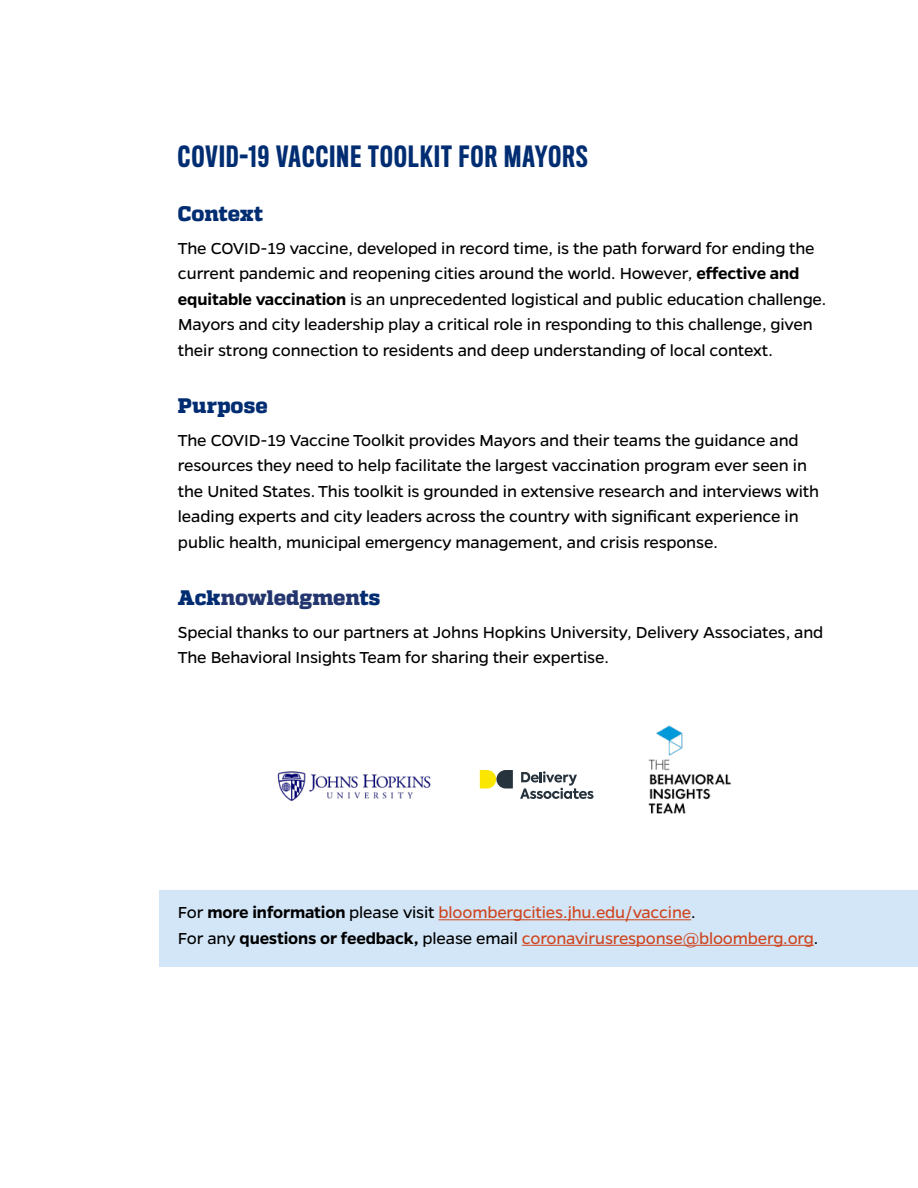
<style>
.page{position:relative;width:918px;height:1188px;background:#fff}
.page>*{position:absolute;margin:0;border:0;box-sizing:border-box;transform-origin:0 0}
.t1{font:500 27px "Titling Gothic FB Comp";letter-spacing:.05em;color:#002d72}
.t2{font:800 21px "Quadon";letter-spacing:-.005em;color:#23356e}
.t3{font:800 21px "Quadon";letter-spacing:.005em;color:#002d72}
.t4{font:18px/25.5px "Gentona";letter-spacing:-.01em;color:#000}
.t5{font:18px/25.5px "Gentona";letter-spacing:-.01em;color:#cf4520}
.s1{font-weight:600}
.s2{color:#002d72}
.s3{color:#000}
.s4{font-weight:600;color:#000}
</style>
<div class="page">
<div style="left:160px;top:890px;width:758px;height:76px;background:#d2e6f7"></div>
<hr style="left:439px;top:919px;width:252px;height:1px;background:#cf4520">
<hr style="left:522px;top:945px;width:292px;height:1px;background:#cf4520">
<svg style="left:480px;top:770px;width:33px;height:18px"></svg>
<svg style="left:520px;top:771px;width:74px;height:28px"></svg>
<img style="left:648px;top:725px;width:84px;height:89px">
<img style="left:277px;top:771px;width:154px;height:31px">
<h1 class="t1" style="left:178px;top:141px;width:411px">COVID-19 VACCINE TOOLKIT FOR MAYORS</h1>
<p class="t3" style="left:178px;top:201px;width:87px">Context</p>
<p class="t4" style="left:178px;top:235px;width:650px">The COVID-19 vaccine, developed in record time, is the path forward for ending the current pandemic and reopening cities around the world. However, <span class="s1">effective and equitable vaccination</span> is an unprecedented logistical and public education challenge.<br>Mayors and city leadership play a critical role in responding to this challenge, given their strong connection to residents and deep understanding of local context.</p>
<p class="t3" style="left:178px;top:393px;width:91px">Purpose</p>
<p class="t4" style="left:178px;top:427px;width:643px">The COVID-19 Vaccine Toolkit provides Mayors and their teams the guidance and resources they need to help facilitate the largest vaccination program ever seen in the United States. This toolkit is grounded in extensive research and interviews with leading experts and city leaders across the country with significant experience in public health, municipal emergency management, and crisis response.</p>
<p class="t2" style="left:178px;top:585px;width:204px"><span class="s2">Ack</span>nowledgmen<span class="s2">ts</span></p>
<p class="t4" style="left:178px;top:619px;width:647px">Special thanks to our partners at Johns Hopkins University, Delivery Associates, and<br>The Behavioral Insights Team for sharing their expertise.</p>
<p class="t5" style="left:178px;top:900px;width:642px"><span class="s3">For</span> <span class="s4">more information</span> <span class="s3">please visit</span> bloombergcities.jhu.edu/vaccine<span class="s3">.<br>For any</span> <span class="s4">questions or feedback,</span> <span class="s3">please email</span> coronavirusresponse@bloomberg.org<span class="s3">.</span></p>
</div>
